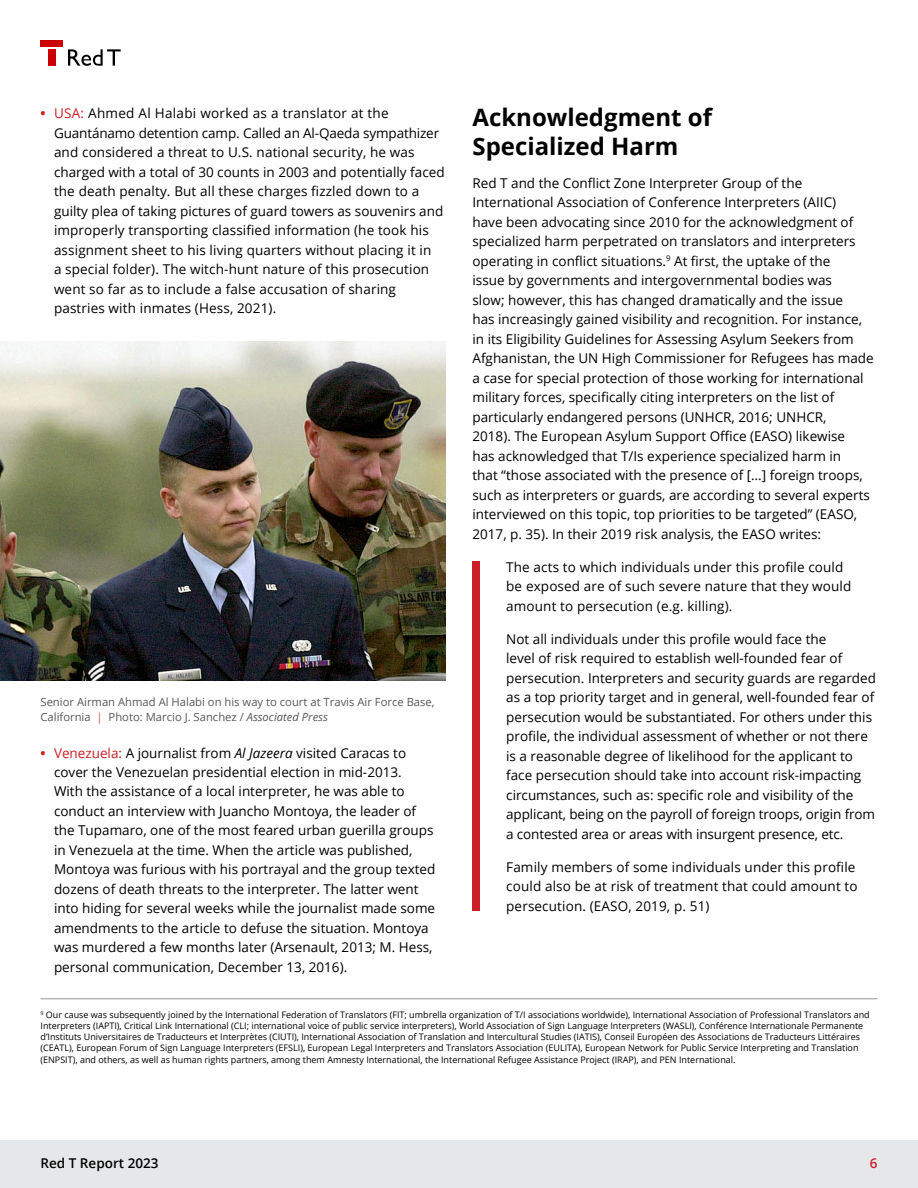
<style>
.page{position:relative;width:918px;height:1188px;background:#fff}
.page>*{position:absolute;margin:0;border:0;box-sizing:border-box;transform-origin:0 0}
.t1{font:700 24px/28.5px "Open Sans";color:#000}
.t2{font:13.5px/19.5px "Open Sans";color:#000}
.t3{font:600 13.5px "Open Sans";color:#000}
.t4{font:600 13.5px "Open Sans";color:#cc2027}
.t5{font:11.25px/15px "Open Sans";color:#58595b}
.t6{font:9px/11.2px "Open Sans";color:#000}
.s1{font-weight:700;color:#cc2027}
.s2{color:#cc2027}
.s3{color:#d45640}
.s4{font-style:italic}
</style>
<div class="page">
<div style="left:0;top:1140px;width:918px;height:48px;background:#e6e7e8"></div>
<svg style="left:68px;top:49px;width:53px;height:17px"></svg>
<div style="left:40px;top:40px;width:23px;height:7px;background:#c00"></div>
<div style="left:48px;top:49px;width:8px;height:17px;background:#c00"></div>
<hr style="left:40px;top:999px;width:838px;height:1px;background:#939598">
<img style="left:0;top:342px;width:446px;height:339px">
<div style="left:472px;top:562px;width:8px;height:349px;background:#cc2027"></div>
<p class="t2" style="left:54px;top:103px;width:392px;text-indent:-14px"><span class="s1">•</span> <span class="s2">USA:</span> Ahmed Al Halabi worked as a translator at the Guantánamo detention camp. Called an Al-Qaeda sympathizer and considered a threat to U.S. national security, he was charged with a total of 30 counts in 2003 and potentially faced the death penalty. But all these charges fizzled down to a guilty plea of taking pictures of guard towers as souvenirs and improperly transporting classified information (he took his assignment sheet to his living quarters without placing it in<br>a special folder). The witch-hunt nature of this prosecution went so far as to include a false accusation of sharing pastries with inmates (Hess, 2021).</p>
<h1 class="t1" style="left:472px;top:103px;width:241px">Acknowledgment of<br>Specialized Harm</h1>
<p class="t2" style="left:472px;top:173px;width:403px">Red T and the Conflict Zone Interpreter Group of the International Association of Conference Interpreters (AIIC)<br>have been advocating since 2010 for the acknowledgment of specialized harm perpetrated on translators and interpreters operating in conflict situations.<sup>9</sup> At first, the uptake of the<br>issue by governments and intergovernmental bodies was<br>slow; however, this has changed dramatically and the issue<br>has increasingly gained visibility and recognition. For instance, in its Eligibility Guidelines for Assessing Asylum Seekers from Afghanistan, the UN High Commissioner for Refugees has made a case for special protection of those working for international military forces, specifically citing interpreters on the list of particularly endangered persons (UNHCR, 2016; UNHCR,<br>2018). The European Asylum Support Office (EASO) likewise<br>has acknowledged that T/Is experience specialized harm in<br>that “those associated with the presence of […] foreign troops, such as interpreters or guards, are according to several experts interviewed on this topic, top priorities to be targeted” (EASO, 2017, p. 35). In their 2019 risk analysis, the EASO writes:</p>
<p class="t2" style="left:506px;top:557px;width:347px">The acts to which individuals under this profile could be exposed are of such severe nature that they would amount to persecution (e.g. killing).</p>
<p class="t2" style="left:506px;top:629px;width:371px">Not all individuals under this profile would face the<br>level of risk required to establish well-founded fear of persecution. Interpreters and security guards are regarded as a top priority target and in general, well-founded fear of persecution would be substantiated. For others under this profile, the individual assessment of whether or not there is a reasonable degree of likelihood for the applicant to face persecution should take into account risk-impacting circumstances, such as: specific role and visibility of the applicant, being on the payroll of foreign troops, origin from a contested area or areas with insurgent presence, etc.</p>
<p class="t2" style="left:506px;top:857px;width:353px">Family members of some individuals under this profile could also be at risk of treatment that could amount to persecution. (EASO, 2019, p. 51)</p>
<p class="t5" style="left:40px;top:694px;width:396px">Senior Airman Ahmad Al Halabi on his way to court at Travis Air Force Base,<br>California <span class="s3">|</span> Photo: Marcio J. Sanchez / <span class="s4">Associated Press</span></p>
<p class="t2" style="left:54px;top:743px;width:383px;text-indent:-14px"><span class="s1">•</span> <span class="s2">Venezuela:</span> A journalist from <span class="s4">Al Jazeera</span> visited Caracas to cover the Venezuelan presidential election in mid-2013.<br>With the assistance of a local interpreter, he was able to conduct an interview with Juancho Montoya, the leader of the Tupamaro, one of the most feared urban guerilla groups in Venezuela at the time. When the article was published, Montoya was furious with his portrayal and the group texted dozens of death threats to the interpreter. The latter went into hiding for several weeks while the journalist made some amendments to the article to defuse the situation. Montoya was murdered a few months later (Arsenault, 2013; M. Hess, personal communication, December 13, 2016).</p>
<p class="t6" style="left:40px;top:1009px;width:831px"><sup>9</sup> Our cause was subsequently joined by the International Federation of Translators (FIT; umbrella organization of T/I associations worldwide), International Association of Professional Translators and Interpreters (IAPTI), Critical Link International (CLI; international voice of public service interpreters), World Association of Sign Language Interpreters (WASLI), Conférence Internationale Permanente d’Instituts Universitaires de Traducteurs et Interprètes (CIUTI), International Association of Translation and Intercultural Studies (IATIS), Conseil Européen des Associations de Traducteurs Littéraires (CEATL), European Forum of Sign Language Interpreters (EFSLI), European Legal Interpreters and Translators Association (EULITA), European Network for Public Service Interpreting and Translation (ENPSIT), and others, as well as human rights partners, among them Amnesty International, the International Refugee Assistance Project (IRAP), and PEN International.</p>
<p class="t3" style="left:40px;top:1154px;width:120px">Red T Report 2023</p>
<p class="t4" style="left:870px;top:1154px;width:9px">6</p>
</div>
